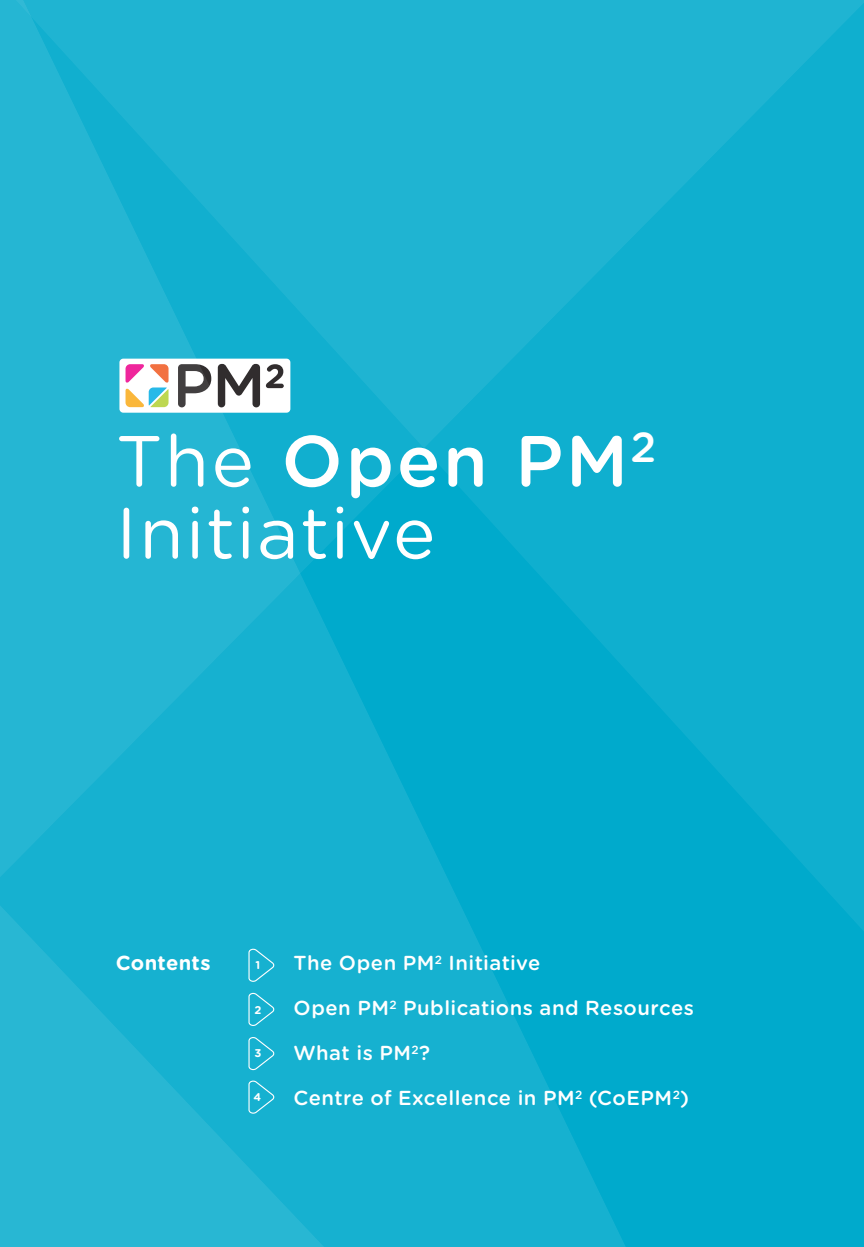
<style>
.page{position:relative;width:864px;height:1247px;background:#fff}
.page>*{position:absolute;margin:0;border:0;box-sizing:border-box;transform-origin:0 0}
.t1{font:500 72px "Gotham Rounded";letter-spacing:.035em;color:#fff}
.t2{font:72px "Gotham Rounded";letter-spacing:.02em;color:#fff}
.t3{font:500 20.25px "Gotham Rounded";letter-spacing:.025em;color:#fff}
.t4{font:700 20.25px "Gotham Rounded";letter-spacing:.01em;color:#fff}
.t5{font:700 11.25px "Gotham Rounded";color:#fff}
.s1{font-weight:400}
</style>
<div class="page">
<div style="left:0;top:0;width:863px;height:1247px;background:#0ac"></div>
<div style="left:0;top:0;width:634px;height:1247px;background:#fff;opacity:.6"></div>
<div style="left:8px;top:0;width:855px;height:934px;background:#fff;opacity:.6"></div>
<div style="left:0;top:900px;width:337px;height:347px;background:#fff;opacity:.6"></div>
<div style="left:0;top:0;width:863px;height:882px;background:#fff;opacity:.6"></div>
<p class="t1" style="left:116px;top:410px;width:541px"><span class="s1">The</span> Open PM<sup>2</sup></p>
<p class="t2" style="left:116px;top:483px;width:321px">Initiative</p>
<p class="t4" style="left:116px;top:948px;width:96px">Contents</p>
<p class="t5" style="left:255px;top:956px;width:6px">1</p>
<p class="t5" style="left:254px;top:1001px;width:9px">2</p>
<p class="t5" style="left:254px;top:1045px;width:8px">3</p>
<p class="t5" style="left:253px;top:1088px;width:9px">4</p>
<p class="t3" style="left:293px;top:949px;width:248px">The Open PM<sup>2</sup> Initiative</p>
<p class="t3" style="left:293px;top:994px;width:401px">Open PM<sup>2</sup> Publications and Resources</p>
<p class="t3" style="left:293px;top:1039px;width:138px">What is PM<sup>2</sup>?</p>
<p class="t3" style="left:293px;top:1084px;width:397px">Centre of Excellence in PM<sup>2</sup> (CoEPM<sup>2</sup>)</p>
</div>
